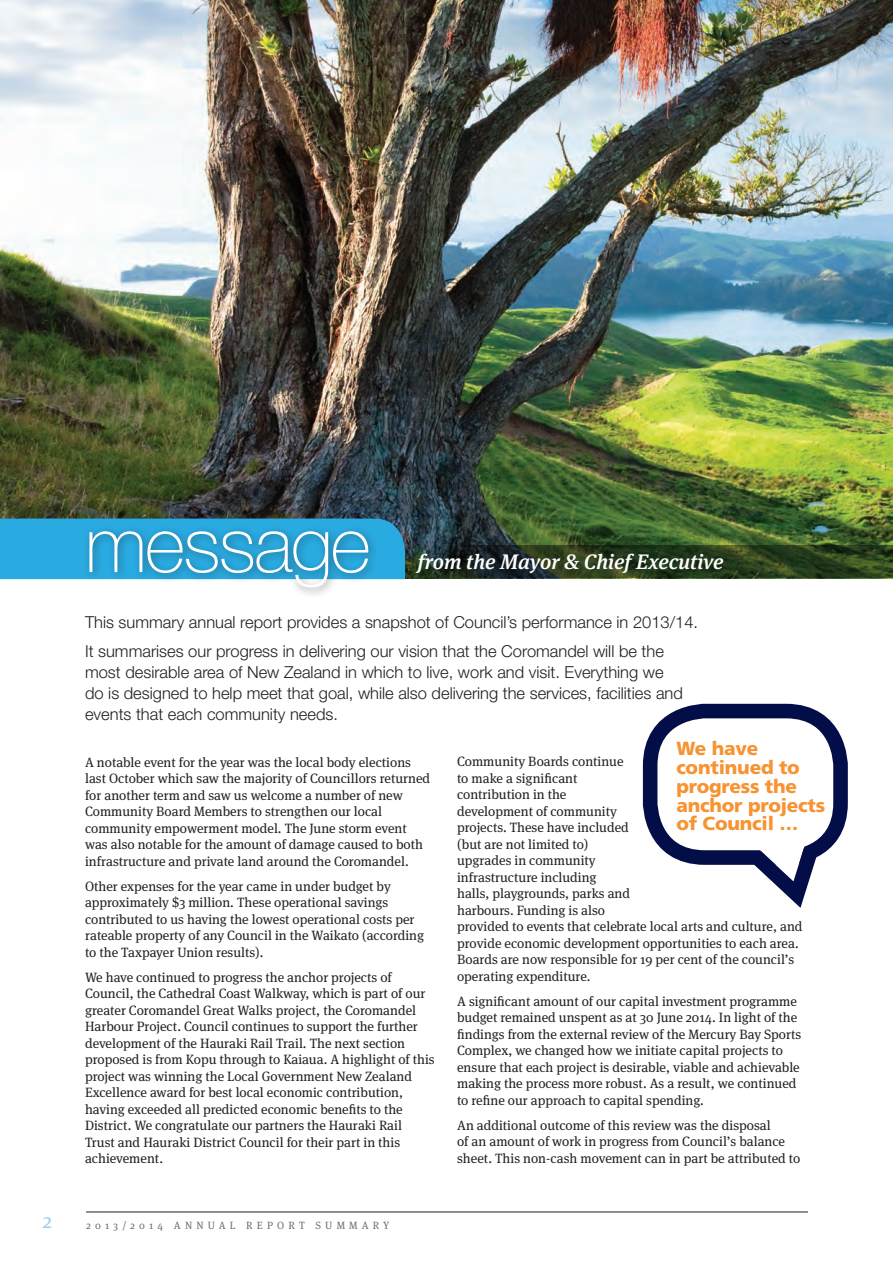
<style>
.page{position:relative;width:893px;height:1263px;background:#fff}
.page>*{position:absolute;margin:0;border:0;box-sizing:border-box;transform-origin:0 0}
.t1{font:100 77.55px "Helvetica Neue";letter-spacing:-.025em;color:#fff}
.t2{font:italic 500 21px "Meta Serif OT";color:#fff}
.t3{font:21px "Meta Serif OT";color:#9fcfef}
.t4{font:900 18.9px/18.9px "Frutiger";letter-spacing:-.01em;color:#f79332}
.t5{font:300 16.5px/21px "Helvetica Neue";color:#231f20}
.t6{font:13.5px/16.5px "Meta Serif OT";color:#231f20}
.t7{font:10.5px "Meta Serif OT";letter-spacing:.4em;color:#6c6d70}
</style>
<div class="page">
<hr style="left:86px;top:1212px;width:722px;height:1px;background:#231f20">
<img style="left:0;top:0;width:893px;height:545px">
<svg style="left:405px;top:545px;width:488px;height:33px;background:#25371f"></svg>
<div style="left:643px;top:704px;width:205px;height:161px;border:15px solid #030e49;border-radius:55px"></div>
<svg style="left:735px;top:832px;width:94px;height:76px"></svg>
<svg style="left:0;top:518px;width:405px;height:61px;background:#29a6da"></svg>
<div style="left:83px;top:525px;width:296px;height:73px;background:#231f20;opacity:.5"></div>
<h1 class="t1" style="left:85px;top:501px;width:287px">message</h1>
<h2 class="t2" style="left:418px;top:548px;width:307px">from the Mayor &amp; Chief Executive</h2>
<p class="t5" style="left:85px;top:606px;width:615px;line-height:29.5px">This summary annual report provides a snapshot of Council’s performance in 2013/14.<br>It summarises our progress in delivering our vision that the Coromandel will be the</p>
<p class="t5" style="left:85px;top:661px;width:599px">most desirable area of New Zealand in which to live, work and visit. Everything we do is designed to help meet that goal, while also delivering the services, facilities and events that each community needs.</p>
<p class="t6" style="left:85px;top:754px;width:347px">A notable event for the year was the local body elections last October which saw the majority of Councillors returned for another term and saw us welcome a number of new Community Board Members to strengthen our local community empowerment model. The June storm event was also notable for the amount of damage caused to both infrastructure and private land around the Coromandel.</p>
<p class="t6" style="left:85px;top:878px;width:341px">Other expenses for the year came in under budget by approximately $3 million. These operational savings contributed to us having the lowest operational costs per rateable property of any Council in the Waikato (according to the Taxpayer Union results).</p>
<p class="t6" style="left:85px;top:969px;width:351px">We have continued to progress the anchor projects of Council, the Cathedral Coast Walkway, which is part of our greater Coromandel Great Walks project, the Coromandel Harbour Project. Council continues to support the further development of the Hauraki Rail Trail. The next section proposed is from Kopu through to Kaiaua. A highlight of this project was winning the Local Government New Zealand Excellence award for best local economic contribution, having exceeded all predicted economic benefits to the District. We congratulate our partners the Hauraki Rail Trust and Hauraki District Council for their part in this achievement.</p>
<h2 class="t3" style="left:43px;top:1209px;width:11px">2</h2>
<p class="t7" style="left:86px;top:1219px;width:305px">2013/2014 ANNUAL REPORT SUMMARY</p>
<h3 class="t4" style="left:676px;top:738px;width:150px">We have continued to progress the anchor projects of Council …</h3>
<p class="t6" style="left:457px;top:754px;width:347px">Community Boards continue<br>to make a significant<br>contribution in the<br>development of community<br>projects. These have included<br>(but are not limited to)<br>upgrades in community<br>infrastructure including<br>halls, playgrounds, parks and<br>harbours. Funding is also<br>provided to events that celebrate local arts and culture, and provide economic development opportunities to each area.<br>Boards are now responsible for 19 per cent of the council’s operating expenditure.</p>
<p class="t6" style="left:457px;top:993px;width:346px">A significant amount of our capital investment programme budget remained unspent as at 30 June 2014. In light of the findings from the external review of the Mercury Bay Sports Complex, we changed how we initiate capital projects to ensure that each project is desirable, viable and achievable making the process more robust. As a result, we continued to refine our approach to capital spending.</p>
<p class="t6" style="left:457px;top:1117px;width:345px">An additional outcome of this review was the disposal<br>of an amount of work in progress from Council’s balance sheet. This non-cash movement can in part be attributed to</p>
</div>
